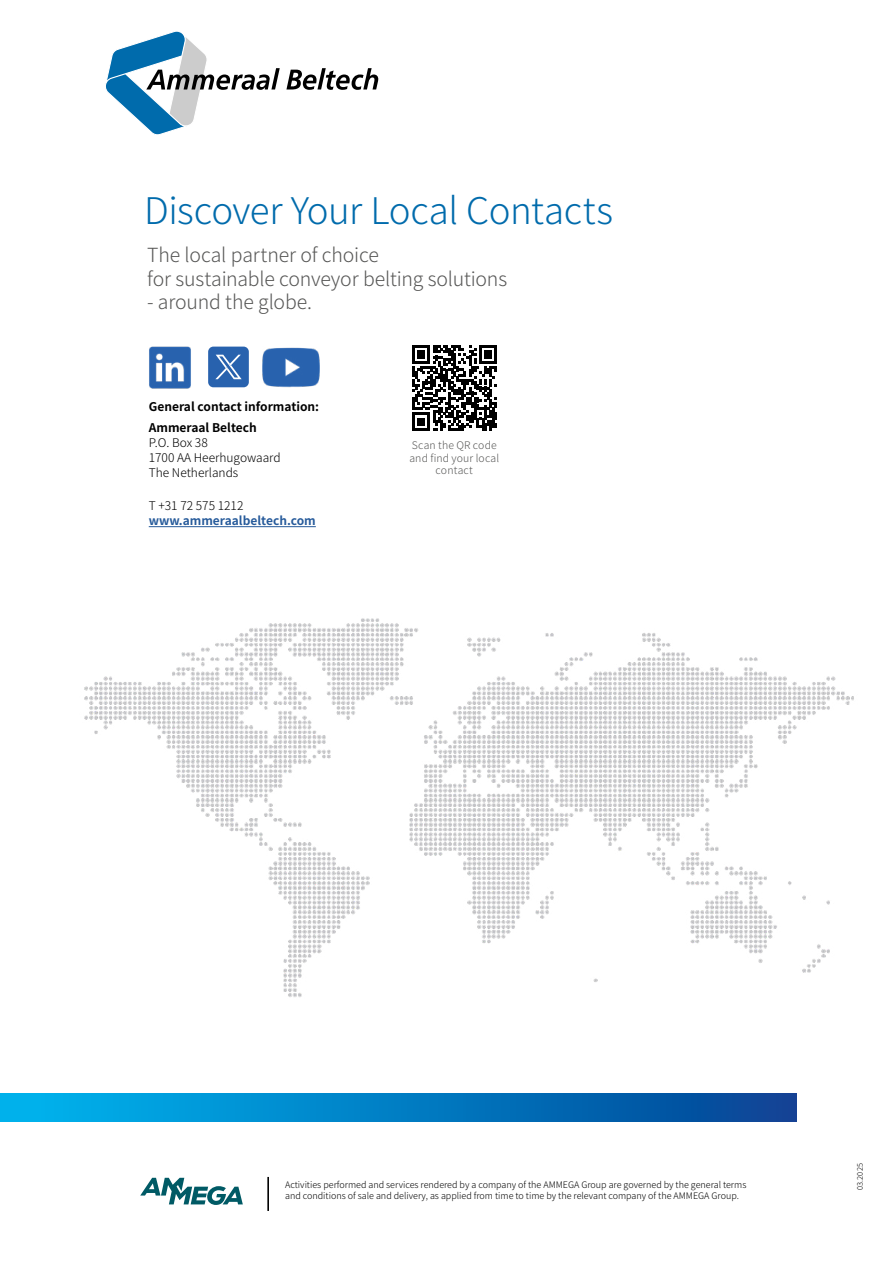
<style>
.page{position:relative;width:893px;height:1263px;background:#fff}
.page>*{position:absolute;margin:0;border:0;box-sizing:border-box;transform-origin:0 0}
.t1{font:300 36.75px "Noto Sans CJ Ksc";letter-spacing:-.015em;color:#006bac}
.t2{font:300 19.5px/23.4px "Noto Sans CJ Ksc";letter-spacing:-.01em;color:#575756}
.t3{font:300 12px/15px "Noto Sans CJ Ksc";color:#000}
.t4{font:700 12px "Noto Sans CJ Ksc";color:#000}
.t5{font:700 12px "Noto Sans CJ Ksc";color:#275b9b}
.t6{font:300 10.5px/12.6px "Noto Sans CJ Ksc";letter-spacing:.015em;color:#575756;text-align:center}
.t7{font:300 9px/10.5px "Noto Sans CJ Ksc";color:#000}
.t8{font:300 7.5px "Noto Sans CJ Ksc";letter-spacing:.03em;color:#000}
</style>
<div class="page">
<div style="left:0;top:1094px;width:797px;height:27px;background:linear-gradient(to right,#00b7f1,#064395)"></div>
<img style="left:84px;top:618px;width:770px;height:379px">
<hr style="left:149px;top:526px;width:167px;height:1px;background:#275b9b">
<svg style="left:105px;top:31px;width:175px;height:104px"></svg>
<svg style="left:286px;top:68px;width:92px;height:22px"></svg>
<img style="left:149px;top:346px;width:42px;height:43px">
<img style="left:262px;top:347px;width:58px;height:40px">
<div style="left:208px;top:347px;width:41px;height:40px;background:#2862ae;border-radius:5px"></div>
<svg style="left:215px;top:355px;width:27px;height:24px"></svg>
<svg style="left:412px;top:345px;width:85px;height:85px"></svg>
<hr style="left:267px;top:1177px;width:2px;height:34px;background:#000">
<svg style="left:140px;top:1178px;width:103px;height:27px"></svg>
<h1 class="t1" style="left:144px;top:190px;width:470px">Discover Your Local Contacts</h1>
<h2 class="t2" style="left:147px;top:244px;width:361px">The local partner of choice<br>for sustainable conveyor belting solutions</h2>
<h2 class="t2" style="left:147px;top:291px;width:166px">- around the globe.</h2>
<h3 class="t4" style="left:149px;top:400px;width:172px">General contact information:</h3>
<h3 class="t4" style="left:149px;top:421px;width:110px">Ammeraal Beltech</h3>
<h3 class="t3" style="left:149px;top:435px;width:133px">P.O. Box 38<br>1700 AA Heerhugowaard<br>The Netherlands</h3>
<h3 class="t3" style="left:149px;top:498px;width:96px">T +31 72 575 1212</h3>
<h3 class="t5" style="left:149px;top:514px;width:169px">www.ammeraalbeltech.com</h3>
<p class="t6" style="left:409px;top:439px;width:91px">Scan the QR code and find your local contact</p>
<p class="t7" style="left:285px;top:1180px;width:463px">Activities performed and services rendered by a company of the AMMEGA Group are governed by the general terms and conditions of sale and delivery, as applied from time to time by the relevant company of the AMMEGA Group.</p>
<p class="t8" style="left:856px;top:1190px;width:29px;rotate:-90deg">03.2025</p>
</div>
